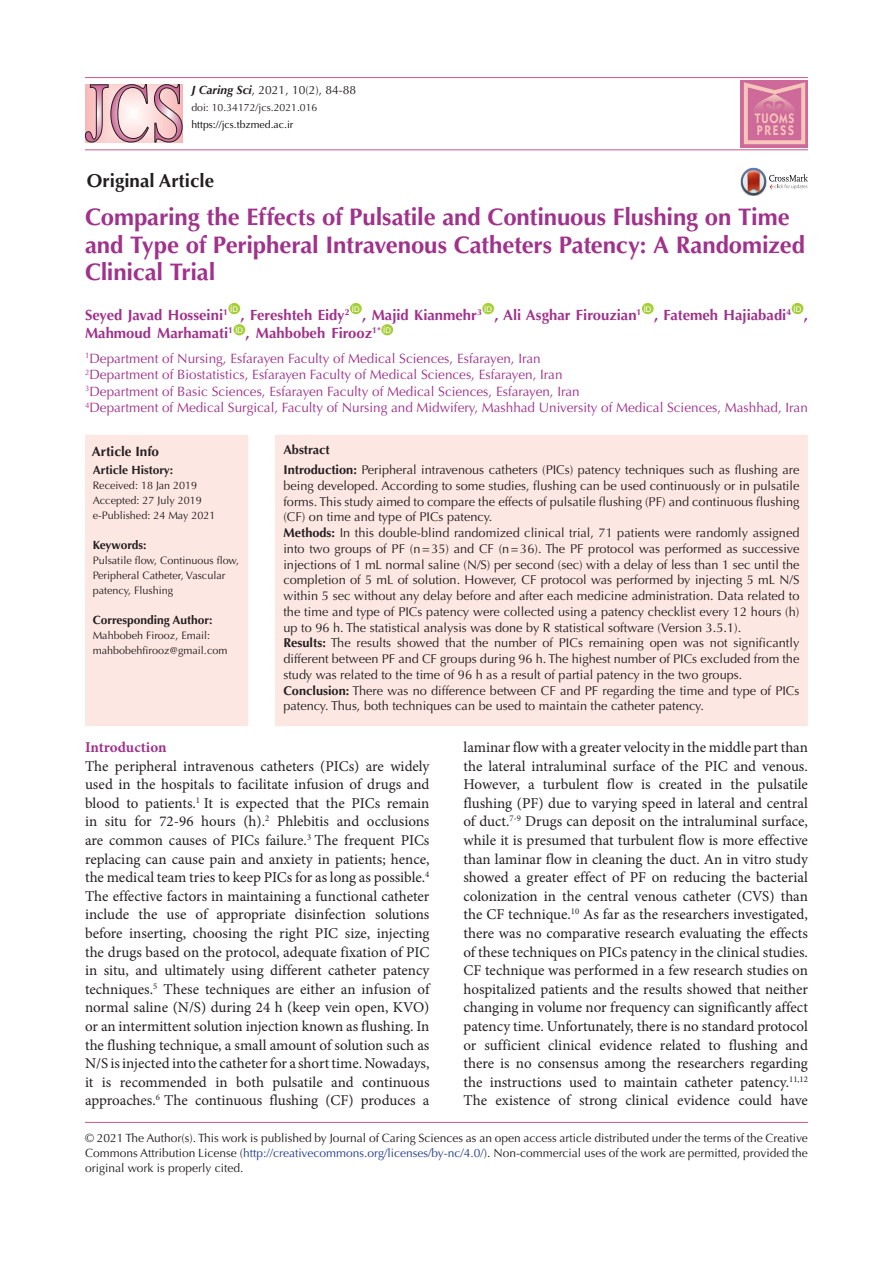
<style>
.page{position:relative;width:893px;height:1263px;background:#fff}
.page>*{position:absolute;margin:0;border:0;box-sizing:border-box;transform-origin:0 0}
.t1{font:700 24px/27.6px "Optima LT Std";letter-spacing:-.005em;color:#a0328c}
.t2{font:700 18.75px "Optima LT Std";color:#231f20}
.t3{font:15px/18.6px "Minion Pro";color:#231f20;text-align:justify}
.t4{font:700 15px "Minion Pro";letter-spacing:-.005em;color:#a0328c}
.t5{font:700 14.85px "Optima LT Std";color:#a0328c}
.t6{font:600 13.8px/12.1px "ITC Kabel Std";letter-spacing:.11em;color:#f7c6bc;scale:.85 1}
.t7{font:13.5px "Optima LT Std";color:#a0328c}
.t8{font:700 13.5px "Optima LT Std";color:#231f20}
.t9{font:12.75px/15.8px "Optima LT Std";color:#231f20;text-align:justify}
.t10{font:700 12.75px "Optima LT Std";color:#231f20}
.corresponding{font:12px/15px "Optima LT Std";color:#231f20;text-align:justify}
.t11{font:700 12px "Optima LT Std";color:#231f20}
.t12{font:700 12px "Optima LT Std";letter-spacing:-.02em;color:#231f20}
.t13{font:10.8px/15px "Optima LT Std";color:#231f20}
.t14{font:10.5px "Optima LT Std";color:#231f20}
.t15{font:10.5px "Optima LT Std";color:#040503}
.t16{font:7.8px "Arial";color:#fff}
.s1{font-weight:700;font-style:italic}
.s2{font-weight:700}
.s3{color:#253f8e}
</style>
<div class="page">
<hr style="left:85px;top:149px;width:723px;height:1px;background:#cd6996">
<hr style="left:85px;top:77px;width:723px;height:1px;background:#cd6996">
<div style="left:228px;top:303px;width:12px;height:11px;background:#a6ce39;border-radius:50%"></div>
<div style="left:350px;top:303px;width:12px;height:11px;background:#a6ce39;border-radius:50%"></div>
<div style="left:482px;top:303px;width:12px;height:11px;background:#a6ce39;border-radius:50%"></div>
<div style="left:642px;top:303px;width:12px;height:11px;background:#a6ce39;border-radius:50%"></div>
<div style="left:792px;top:303px;width:11px;height:11px;background:#a6ce39;border-radius:50%"></div>
<div style="left:233px;top:324px;width:12px;height:11px;background:#a6ce39;border-radius:50%"></div>
<div style="left:381px;top:324px;width:12px;height:11px;background:#a6ce39;border-radius:50%"></div>
<div style="left:85px;top:435px;width:163px;height:291px;background:#fde7e2"></div>
<div style="left:275px;top:435px;width:533px;height:291px;background:#fde7e2"></div>
<svg style="left:741px;top:168px;width:67px;height:27px"></svg>
<div style="left:741px;top:80px;width:67px;height:67px;background:linear-gradient(to right,#d57ca0,#d67da0)"></div>
<svg style="left:744px;top:82px;width:61px;height:62px;background:#d882a2"></svg>
<div style="left:85px;top:85px;width:98px;height:58px;background:#fce0de"></div>
<svg style="left:154px;top:85px;width:28px;height:57px"></svg>
<svg style="left:85px;top:85px;width:63px;height:57px"></svg>
<hr style="left:85px;top:1122px;width:723px;height:1px;background:#cd6996">
<p class="corresponding" style="left:191px;top:82px;width:166px"><span class="s1">J Caring Sci</span>, 2021, 10(2), 84-88</p>
<p class="t14" style="left:191px;top:101px;width:128px">doi: 10.34172/jcs.2021.016</p>
<p class="t15" style="left:191px;top:118px;width:104px">https://jcs.tbzmed.ac.ir</p>
<p class="t2" style="left:87px;top:170px;width:129px">Original Article</p>
<p class="t6" style="left:755px;top:112px;width:48px">TUOMS<br>PRESS</p>
<p class="t1" style="left:85px;top:204px;width:721px">Comparing the Effects of Pulsatile and Continuous Flushing on Time and Type of Peripheral Intravenous Catheters Patency: A Randomized<br>Clinical Trial</p>
<p class="t5" style="left:85px;top:306px;width:144px">Seyed Javad Hosseini<sup>1</sup></p>
<p class="t16" style="left:230px;top:304px;width:9px">ID</p>
<p class="t5" style="left:241px;top:306px;width:110px">, Fereshteh Eidy<sup>2</sup></p>
<p class="t16" style="left:352px;top:304px;width:9px">ID</p>
<p class="t5" style="left:362px;top:306px;width:121px">, Majid Kianmehr<sup>3</sup></p>
<p class="t16" style="left:484px;top:304px;width:9px">ID</p>
<p class="t5" style="left:494px;top:306px;width:148px">, Ali Asghar Firouzian<sup>1</sup></p>
<p class="t16" style="left:644px;top:304px;width:9px">ID</p>
<p class="t5" style="left:654px;top:306px;width:139px">, Fatemeh Hajiabadi<sup>4</sup></p>
<p class="t16" style="left:793px;top:304px;width:9px">ID</p>
<p class="t5" style="left:804px;top:306px;width:6px">,</p>
<p class="t5" style="left:85px;top:324px;width:149px">Mahmoud Marhamati<sup>1</sup></p>
<p class="t16" style="left:235px;top:325px;width:9px">ID</p>
<p class="t5" style="left:246px;top:324px;width:137px">, Mahbobeh Firooz<sup>1*</sup></p>
<p class="t16" style="left:383px;top:325px;width:9px">ID</p>
<p class="t7" style="left:85px;top:350px;width:457px"><sup>1</sup>Department of Nursing, Esfarayen Faculty of Medical Sciences, Esfarayen, Iran</p>
<p class="t7" style="left:85px;top:367px;width:479px"><sup>2</sup>Department of Biostatistics, Esfarayen Faculty of Medical Sciences, Esfarayen, Iran</p>
<p class="t7" style="left:85px;top:383px;width:496px"><sup>3</sup>Department of Basic Sciences, Esfarayen Faculty of Medical Sciences, Esfarayen, Iran</p>
<p class="t7" style="left:85px;top:400px;width:724px"><sup>4</sup>Department of Medical Surgical, Faculty of Nursing and Midwifery, Mashhad University of Medical Sciences, Mashhad, Iran</p>
<p class="t8" style="left:92px;top:443px;width:69px">Article Info</p>
<p class="t11" style="left:93px;top:463px;width:82px">Article History:</p>
<p class="t13" style="left:93px;top:478px;width:106px">Received: 18 Jan 2019</p>
<p class="t13" style="left:93px;top:493px;width:111px">Accepted: 27 July 2019</p>
<p class="t13" style="left:93px;top:508px;width:124px">e-Published: 24 May 2021</p>
<p class="t12" style="left:93px;top:538px;width:55px">Keywords:</p>
<p class="t13" style="left:93px;top:553px;width:148px">Pulsatile flow, Continuous flow,<br>Peripheral Catheter, Vascular patency, Flushing</p>
<p class="t11" style="left:93px;top:613px;width:121px">Corresponding Author:</p>
<p class="t13" style="left:93px;top:628px;width:136px">Mahbobeh Firooz, Email: mahbobehfirooz@gmail.com</p>
<p class="t10" style="left:283px;top:442px;width:48px">Abstract</p>
<p class="t9" style="left:283px;top:462px;width:517px"><span class="s2">Introduction:</span> Peripheral intravenous catheters (PICs) patency techniques such as flushing are being developed. According to some studies, flushing can be used continuously or in pulsatile forms. This study aimed to compare the effects of pulsatile flushing (PF) and continuous flushing (CF) on time and type of PICs patency.</p>
<p class="t9" style="left:283px;top:525px;width:518px"><span class="s2">Methods:</span> In this double-blind randomized clinical trial, 71 patients were randomly assigned into two groups of PF (n=35) and CF (n=36). The PF protocol was performed as successive injections of 1 mL normal saline (N/S) per second (sec) with a delay of less than 1 sec until the completion of 5 mL of solution. However, CF protocol was performed by injecting 5 mL N/S within 5 sec without any delay before and after each medicine administration. Data related to the time and type of PICs patency were collected using a patency checklist every 12 hours (h) up to 96 h. The statistical analysis was done by R statistical software (Version 3.5.1).</p>
<p class="t9" style="left:283px;top:635px;width:517px"><span class="s2">Results:</span> The results showed that the number of PICs remaining open was not significantly different between PF and CF groups during 96 h. The highest number of PICs excluded from the study was related to the time of 96 h as a result of partial patency in the two groups.</p>
<p class="t9" style="left:283px;top:683px;width:517px"><span class="s2">Conclusion:</span> There was no difference between CF and PF regarding the time and type of PICs patency. Thus, both techniques can be used to maintain the catheter patency.</p>
<p class="t4" style="left:85px;top:736px;width:83px">Introduction</p>
<p class="t3" style="left:85px;top:756px;width:346px">The peripheral intravenous catheters (PICs) are widely used in the hospitals to facilitate infusion of drugs and blood to patients.<sup>1</sup> It is expected that the PICs remain in situ for 72-96 hours (h).<sup>2</sup> Phlebitis and occlusions are common causes of PICs failure.<sup>3</sup> The frequent PICs replacing can cause pain and anxiety in patients; hence, the medical team tries to keep PICs for as long as possible.<sup>4<br></sup>The effective factors in maintaining a functional catheter include the use of appropriate disinfection solutions before inserting, choosing the right PIC size, injecting the drugs based on the protocol, adequate fixation of PIC in situ, and ultimately using different catheter patency techniques.<sup>5</sup> These techniques are either an infusion of normal saline (N/S) during 24 h (keep vein open, KVO) or an intermittent solution injection known as flushing. In the flushing technique, a small amount of solution such as N/S is injected into the catheter for a short time.Nowadays, it is recommended in both pulsatile and continuous approaches.<sup>6</sup> The continuous flushing (CF) produces a</p>
<p class="t3" style="left:463px;top:738px;width:346px">laminar flow with a greater velocity in the middle part than the lateral intraluminal surface of the PIC and venous.<br>However, a turbulent flow is created in the pulsatile flushing (PF) due to varying speed in lateral and central of duct.<sup>7-9</sup> Drugs can deposit on the intraluminal surface, while it is presumed that turbulent flow is more effective than laminar flow in cleaning the duct. An in vitro study showed a greater effect of PF on reducing the bacterial colonization in the central venous catheter (CVS) than the CF technique.<sup>10</sup> As far as the researchers investigated, there was no comparative research evaluating the effects of these techniques on PICs patency in the clinical studies.<br>CF technique was performed in a few research studies on hospitalized patients and the results showed that neither changing in volume nor frequency can significantly affect patency time. Unfortunately, there is no standard protocol or sufficient clinical evidence related to flushing and there is no consensus among the researchers regarding the instructions used to maintain catheter patency.<sup>11,12<br></sup>The existence of strong clinical evidence could have</p>
<p class="corresponding" style="left:85px;top:1130px;width:724px">© 2021 The Author(s). This work is published by Journal of Caring Sciences as an open access article distributed under the terms of the Creative Commons Attribution License (<span class="s3">http://creativecommons.org/licenses/by-nc/4.0/</span>). Non-commercial uses of the work are permitted, provided the original work is properly cited.</p>
</div>
